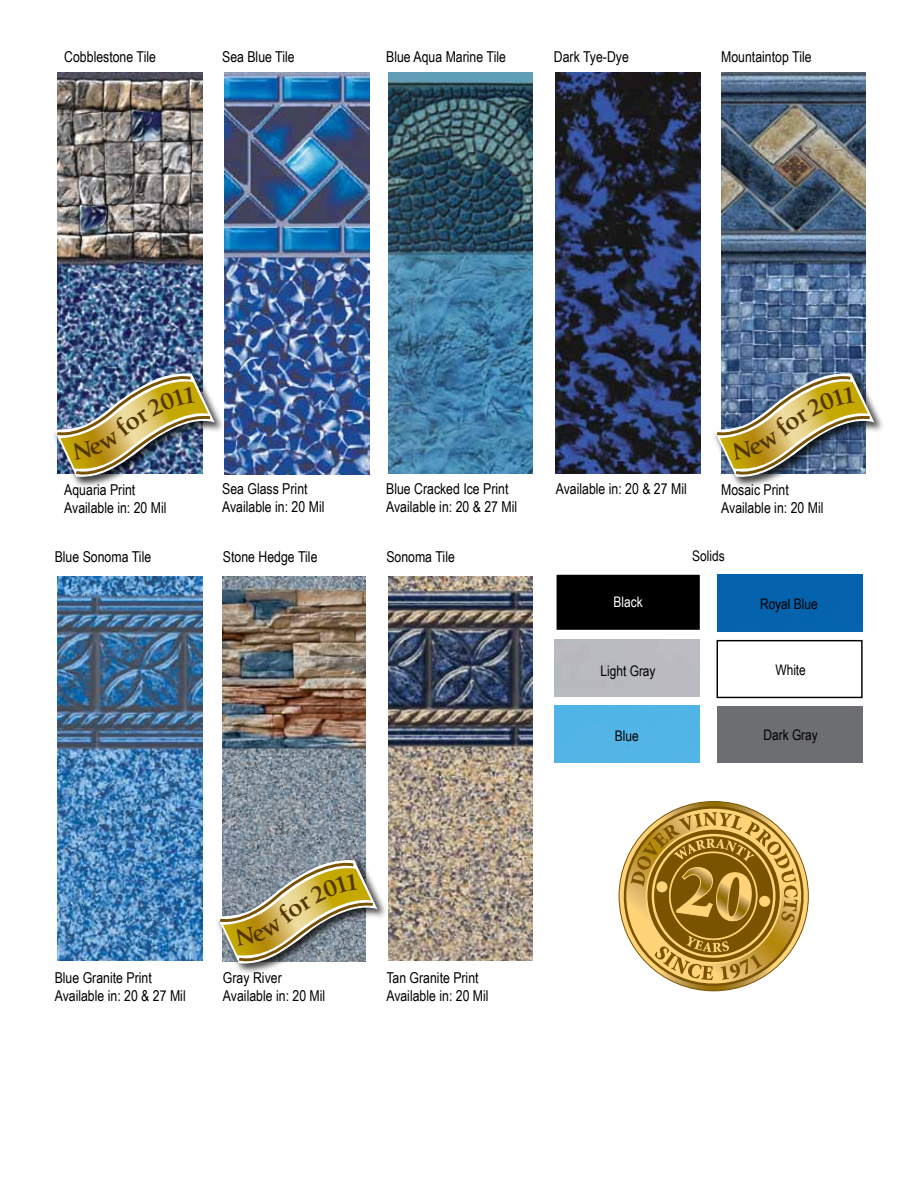
<style>
.page{position:relative;width:918px;height:1188px;background:#fff}
.page>*{position:absolute;margin:0;border:0;box-sizing:border-box;transform-origin:0 0}
.t1{font:15px/18px "Arial Narrow";color:#000}
.t2{font:14.55px "Arial Narrow";color:#000}
.t3{font:14.55px "Arial Narrow";color:#fff}
</style>
<div class="page">
<img style="left:388px;top:72px;width:145px;height:402px">
<img style="left:58px;top:576px;width:144px;height:385px">
<img style="left:225px;top:72px;width:144px;height:402px">
<img style="left:388px;top:576px;width:145px;height:385px">
<svg style="left:618px;top:801px;width:191px;height:191px"></svg>
<div style="left:759px;top:896px;width:11px;height:11px;background:#ffd478;border-radius:50%"></div>
<div style="left:656px;top:881px;width:11px;height:11px;background:#ffd478;border-radius:50%"></div>
<div style="left:717px;top:574px;width:145px;height:57px;background:#0562ac"></div>
<div style="left:556px;top:574px;width:145px;height:57px;background:#000"></div>
<div style="left:555px;top:573px;width:146px;height:58px;border:1px solid #fff"></div>
<div style="left:717px;top:706px;width:145px;height:57px;background:#6d6e71"></div>
<div style="left:717px;top:640px;width:146px;height:58px;border:1px solid #000"></div>
<div style="left:555px;top:705px;width:145px;height:57px;background:#52b4e6"></div>
<img style="left:556px;top:72px;width:144px;height:402px">
<img style="left:58px;top:72px;width:144px;height:299px">
<img style="left:721px;top:72px;width:145px;height:299px">
<img style="left:223px;top:576px;width:142px;height:281px">
<div style="left:52px;top:371px;width:174px;height:117px;background:#000;opacity:.75"></div>
<div style="left:711px;top:371px;width:174px;height:117px;background:#000;opacity:.75"></div>
<div style="left:215px;top:857px;width:173px;height:118px;background:#000;opacity:.75"></div>
<img style="left:54px;top:371px;width:161px;height:109px">
<svg style="left:714px;top:371px;width:160px;height:109px"></svg>
<svg style="left:217px;top:857px;width:160px;height:109px"></svg>
<p class="t1" style="left:64px;top:47px;width:93px">Cobblestone Tile</p>
<p class="t1" style="left:721px;top:47px;width:92px">Mountaintop Tile</p>
<p class="t1" style="left:222px;top:47px;width:74px">Sea Blue Tile</p>
<p class="t1" style="left:386px;top:47px;width:121px">Blue Aqua Marine Tile</p>
<p class="t1" style="left:554px;top:47px;width:76px">Dark Tye-Dye</p>
<p class="t1" style="left:222px;top:479px;width:104px">Sea Glass Print<br>Available in: 20 Mil</p>
<p class="t1" style="left:386px;top:479px;width:133px">Blue Cracked Ice Print<br>Available in: 20 &amp; 27 Mil</p>
<p class="t1" style="left:556px;top:479px;width:133px">Available in: 20 &amp; 27 Mil</p>
<p class="t1" style="left:64px;top:481px;width:104px">Aquaria Print<br>Available in: 20 Mil</p>
<p class="t1" style="left:721px;top:481px;width:104px">Mosaic Print<br>Available in: 20 Mil</p>
<p class="t1" style="left:386px;top:547px;width:70px">Sonoma Tile</p>
<p class="t1" style="left:55px;top:547px;width:98px">Blue Sonoma Tile</p>
<p class="t1" style="left:223px;top:547px;width:96px">Stone Hedge Tile</p>
<p class="t2" style="left:692px;top:546px;width:34px">Solids</p>
<p class="t3" style="left:613px;top:592px;width:31px">Black</p>
<p class="t2" style="left:760px;top:593px;width:59px">Royal Blue</p>
<p class="t2" style="left:600px;top:660px;width:57px">Light Gray</p>
<p class="t2" style="left:775px;top:659px;width:32px">White</p>
<p class="t1" style="left:55px;top:968px;width:133px">Blue Granite Print<br>Available in: 20 &amp; 27 Mil</p>
<p class="t1" style="left:223px;top:968px;width:104px">Gray River<br>Available in: 20 Mil</p>
<p class="t1" style="left:386px;top:968px;width:104px">Tan Granite Print<br>Available in: 20 Mil</p>
<p class="t2" style="left:615px;top:725px;width:25px">Blue</p>
<p class="t2" style="left:763px;top:724px;width:56px">Dark Gray</p>
</div>
